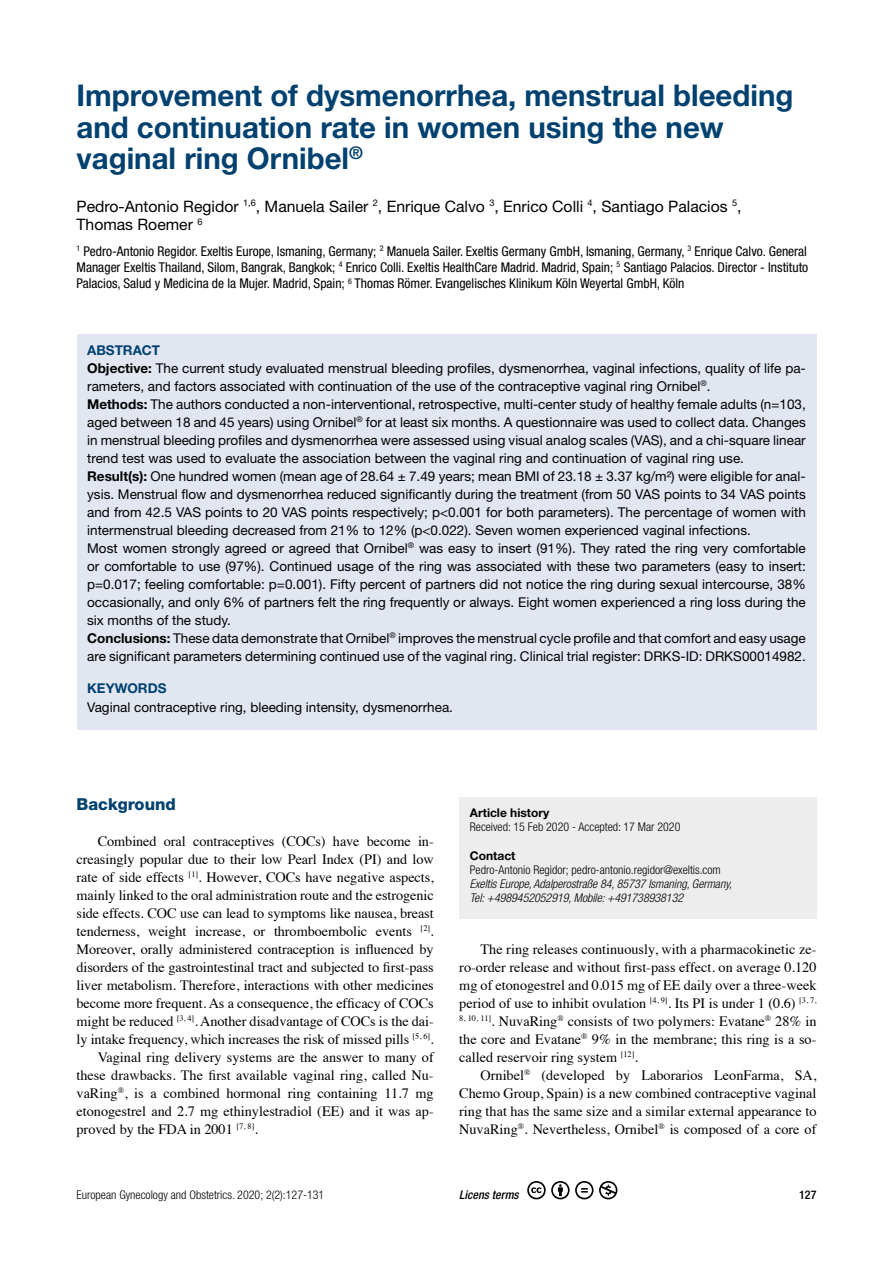
<style>
.page{position:relative;width:893px;height:1263px;background:#fff}
.page>*{position:absolute;margin:0;border:0;box-sizing:border-box;transform-origin:0 0}
.t1{font:700 30px/31.5px "Helvetica Neue LT Std";color:#004170}
.t2{font:800 16.5px "Helvetica Neue LT Std";color:#004170}
.t3{font:15.75px/18.9px "Helvetica Neue LT Std";color:#000}
.t4{font:14.25px/18px "Times";letter-spacing:-.005em;color:#000;text-align:justify}
.t5{font:13.5px/18px "Helvetica Neue LT Std";color:#000}
.t6{font:condensed 13.5px/16.2px "Helvetica Neue LT Std";color:#000;text-align:justify}
.t7{font:700 13.5px "Helvetica Neue LT Std";color:#004170}
.t8{font:300 condensed 12px "Helvetica Neue LT Std";color:#000}
.t9{font:italic 300 condensed 12px/14.2px "Helvetica Neue LT Std";color:#000}
.t10{font:700 12px "Helvetica Neue LT Std";color:#000}
.t11{font:italic 500 condensed 12px "Helvetica Neue LT Std";color:#000}
.t12{font:500 condensed 12px "Helvetica Neue LT Std";color:#000}
.s1{font-weight:700;color:#004170}
.s2{font-weight:700}
</style>
<div class="page">
<svg style="left:599px;top:1181px;width:18px;height:18px"></svg>
<svg style="left:527px;top:1181px;width:66px;height:18px"></svg>
<div style="left:77px;top:334px;width:739px;height:396px;background:#e1e6f0"></div>
<div style="left:459px;top:798px;width:357px;height:121px;background:#ededed"></div>
<h1 class="t1" style="left:77px;top:79px;width:718px">Improvement of dysmenorrhea, menstrual bleeding and continuation rate in women using the new vaginal ring Ornibel<sup>®</sup></h1>
<p class="t3" style="left:77px;top:196px;width:666px">Pedro-Antonio Regidor <sup>1,6</sup>, Manuela Sailer <sup>2</sup>, Enrique Calvo <sup>3</sup>, Enrico Colli <sup>4</sup>, Santiago Palacios <sup>5</sup>,<br>Thomas Roemer <sup>6</sup></p>
<p class="t6" style="left:77px;top:243px;width:733px"><sup>1</sup> Pedro-Antonio Regidor. Exeltis Europe, Ismaning, Germany; <sup>2</sup> Manuela Sailer. Exeltis Germany GmbH, Ismaning, Germany, <sup>3</sup> Enrique Calvo. General Manager Exeltis Thailand, Silom, Bangrak, Bangkok; <sup>4</sup> Enrico Colli. Exeltis HealthCare Madrid. Madrid, Spain; <sup>5</sup> Santiago Palacios. Director - Instituto Palacios, Salud y Medicina de la Mujer. Madrid, Spain; <sup>6</sup> Thomas Römer. Evangelisches Klinikum Köln Weyertal GmbH, Köln</p>
<p class="t5" style="left:87px;top:341px;width:720px"><span class="s1">ABSTRACT<br></span><span class="s2">Objective:</span> The current study evaluated menstrual bleeding profiles, dysmenorrhea, vaginal infections, quality of life pa&shy;rameters, and factors associated with continuation of the use of the contraceptive vaginal ring Ornibel<sup>®</sup>.<br><span class="s2">Methods:</span> The authors conducted a non-interventional, retrospective, multi-center study of healthy female adults (n=103, aged between 18 and 45 years) using Ornibel<sup>®</sup> for at least six months. A questionnaire was used to collect data. Changes in menstrual bleeding profiles and dysmenorrhea were assessed using visual analog scales (VAS), and a chi-square linear trend test was used to evaluate the association between the vaginal ring and continuation of vaginal ring use.<br><span class="s2">Result(s):</span> One hundred women (mean age of 28.64 ± 7.49 years; mean BMI of 23.18 ± 3.37 kg/m²) were eligible for anal&shy;ysis. Menstrual flow and dysmenorrhea reduced significantly during the treatment (from 50 VAS points to 34 VAS points and from 42.5 VAS points to 20 VAS points respectively; p&lt;0.001 for both parameters). The percentage of women with intermenstrual bleeding decreased from 21% to 12% (p&lt;0.022). Seven women experienced vaginal infections.<br>Most women strongly agreed or agreed that Ornibel<sup>®</sup> was easy to insert (91%). They rated the ring very comfortable or comfortable to use (97%). Continued usage of the ring was associated with these two parameters (easy to insert: p=0.017; feeling comfortable: p=0.001). Fifty percent of partners did not notice the ring during sexual intercourse, 38% occasionally, and only 6% of partners felt the ring frequently or always. Eight women experienced a ring loss during the six months of the study.<br><span class="s2">Conclusions:</span> These data demonstrate that Ornibel<sup>®</sup> improves the menstrual cycle profile and that comfort and easy usage are significant parameters determining continued use of the vaginal ring. Clinical trial register: DRKS-ID: DRKS00014982.</p>
<p class="t7" style="left:87px;top:680px;width:81px">KEYWORDS</p>
<p class="t5" style="left:87px;top:698px;width:367px">Vaginal contraceptive ring, bleeding intensity, dysmenorrhea.</p>
<p class="t2" style="left:77px;top:794px;width:101px">Background</p>
<p class="t4" style="left:98px;top:831px;width:337px">Combined oral contraceptives (COCs) have become in-</p>
<p class="t4" style="left:77px;top:849px;width:359px">creasingly popular due to their low Pearl Index (PI) and low</p>
<p class="t4" style="left:77px;top:867px;width:359px">rate of side effects <sup>[1]</sup>. However, COCs have negative aspects,</p>
<p class="t4" style="left:77px;top:885px;width:359px">mainly linked to the oral administration route and the estrogenic</p>
<p class="t4" style="left:77px;top:903px;width:359px">side effects. COC use can lead to symptoms like nausea, breast</p>
<p class="t4" style="left:77px;top:921px;width:359px">tenderness, weight increase, or thromboembolic events <sup>[2]</sup>.</p>
<p class="t4" style="left:77px;top:939px;width:359px">Moreover, orally administered contraception is influenced by</p>
<p class="t4" style="left:77px;top:957px;width:359px">disorders of the gastrointestinal tract and subjected to first-pass</p>
<p class="t4" style="left:77px;top:975px;width:359px">liver metabolism. Therefore, interactions with other medicines</p>
<p class="t4" style="left:77px;top:993px;width:359px">become more frequent. As a consequence, the efficacy of COCs</p>
<p class="t4" style="left:77px;top:1011px;width:359px">might be reduced <sup>[3,</sup> <sup>4]</sup>. Another disadvantage of COCs is the dai-</p>
<p class="t4" style="left:77px;top:1029px;width:359px">ly intake frequency, which increases the risk of missed pills <sup>[5,</sup> <sup>6]</sup>.</p>
<p class="t4" style="left:98px;top:1047px;width:337px">Vaginal ring delivery systems are the answer to many of</p>
<p class="t4" style="left:77px;top:1065px;width:359px">these drawbacks. The first available vaginal ring, called Nu-</p>
<p class="t4" style="left:77px;top:1083px;width:359px">vaRing<sup>®</sup>, is a combined hormonal ring containing 11.7 mg</p>
<p class="t4" style="left:77px;top:1101px;width:359px">etonogestrel and 2.7 mg ethinylestradiol (EE) and it was ap-</p>
<p class="t4" style="left:77px;top:1119px;width:183px">proved by the FDA in 2001 <sup>[7,</sup> <sup>8]</sup>.</p>
<p class="t10" style="left:470px;top:805px;width:81px">Article history</p>
<p class="t8" style="left:470px;top:820px;width:212px">Received: 15 Feb 2020 - Accepted: 17 Mar 2020</p>
<p class="t10" style="left:470px;top:848px;width:47px">Contact</p>
<p class="t8" style="left:470px;top:863px;width:252px">Pedro-Antonio Regidor; pedro-antonio.regidor@exeltis.com</p>
<p class="t9" style="left:470px;top:877px;width:264px">Exeltis Europe, Adalperostraße 84, 85737 Ismaning, Germany,<br>Tel: +4989452052919, Mobile: +491738938132</p>
<p class="t4" style="left:459px;top:939px;width:359px;text-indent:21px">The ring releases continuously, with a pharmacokinetic ze&shy;ro-order release and without first-pass effect. on average 0.120 mg of etonogestrel and 0.015 mg of EE daily over a three-week period of use to inhibit ovulation <sup>[4,</sup> <sup>9]</sup>. Its PI is under 1 (0.6) <sup>[3,</sup> <sup>7, 8,</sup> <sup>10,</sup> <sup>11]</sup>. NuvaRing<sup>®</sup> consists of two polymers: Evatane<sup>®</sup> 28% in the core and Evatane<sup>®</sup> 9% in the membrane; this ring is a so&shy;called reservoir ring system <sup>[12]</sup>.</p>
<p class="t4" style="left:459px;top:1065px;width:359px;text-indent:21px">Ornibel<sup>®</sup> (developed by Laborarios LeonFarma, SA, Chemo Group, Spain) is a new combined contraceptive vaginal ring that has the same size and a similar external appearance to NuvaRing<sup>®</sup>. Nevertheless, Ornibel<sup>®</sup> is composed of a core of</p>
<p class="t8" style="left:77px;top:1188px;width:249px">European Gynecology and Obstetrics. 2020; 2(2):127-131</p>
<p class="t11" style="left:459px;top:1187px;width:61px">Licens terms</p>
<p class="t12" style="left:799px;top:1187px;width:19px">127</p>
</div>
